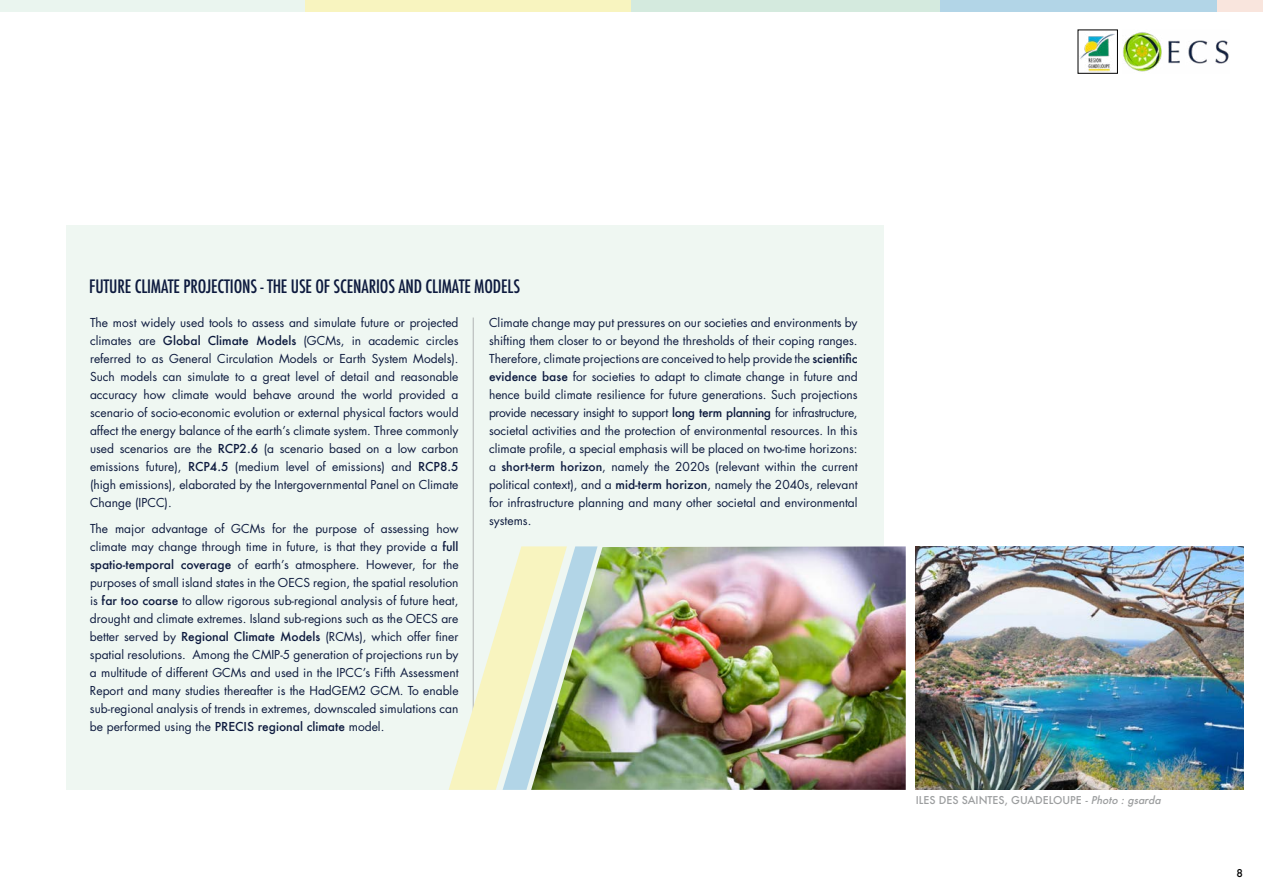
<style>
.page{position:relative;width:1263px;height:893px;background:#fff}
.page>*{position:absolute;margin:0;border:0;box-sizing:border-box;transform-origin:0 0}
.t1{font:500 condensed 18px "Futura";letter-spacing:-.01em;color:#0d1a3e}
.t2{font:12px/18px "Futura";color:#0d1a3e;text-align:justify}
.t3{font:500 10.5px "Futura";color:#9c9e9f}
.t4{font:500 10.5px "Futura";color:#000}
.s1{font-weight:500}
.s2{font-style:italic}
</style>
<div class="page">
<div style="left:66px;top:225px;width:817px;height:565px;background:#eff7f2"></div>
<hr style="left:473px;top:317px;width:1px;height:425px;background:#b1b3b4">
<div style="left:631px;top:0;width:586px;height:12px;background:#b2d5e7"></div>
<div style="left:1217px;top:0;width:46px;height:12px;background:#f9e5dd"></div>
<div style="left:0;top:0;width:305px;height:12px;background:#eaf5ef"></div>
<div style="left:305px;top:0;width:326px;height:12px;background:#f8f4bf"></div>
<div style="left:631px;top:0;width:309px;height:12px;background:#d4eade"></div>
<img style="left:1080px;top:34px;width:35px;height:37px">
<img style="left:1123px;top:32px;width:106px;height:40px">
<img style="left:597px;top:546px;width:309px;height:244px">
<svg style="left:449px;top:546px;width:148px;height:244px"></svg>
<img style="left:916px;top:546px;width:327px;height:244px">
<h1 class="t1" style="left:89px;top:274px;width:432px">FUTURE CLIMATE PROJECTIONS - THE USE OF SCENARIOS AND CLIMATE MODELS</h1>
<p class="t2" style="left:90px;top:313px;width:370px">The most widely used tools to assess and simulate future or projected climates are <span class="s1">Global Climate Models</span> (GCMs, in academic circles referred to as General Circulation Models or Earth System Models).<br>Such models can simulate to a great level of detail and reasonable accuracy how climate would behave around the world provided a scenario of socio-economic evolution or external physical factors would affect the energy balance of the earth’s climate system. Three commonly used scenarios are the <span class="s1">RCP2.6</span> (a scenario based on a low carbon emissions future), <span class="s1">RCP4.5</span> (medium level of emissions) and <span class="s1">RCP8.5 </span>(high emissions), elaborated by the Intergovernmental Panel on Climate Change (IPCC).</p>
<p class="t2" style="left:90px;top:520px;width:370px">The major advantage of GCMs for the purpose of assessing how climate may change through time in future, is that they provide a <span class="s1">full spatio-temporal coverage</span> of earth’s atmosphere. However, for the purposes of small island states in the OECS region, the spatial resolution is <span class="s1">far too coarse</span> to allow rigorous sub-regional analysis of future heat, drought and climate extremes. Island sub-regions such as the OECS are better served by <span class="s1">Regional Climate Models</span> (RCMs), which offer finer spatial resolutions. Among the CMIP-5 generation of projections run by a multitude of different GCMs and used in the IPCC’s Fifth Assessment Report and many studies thereafter is the HadGEM2 GCM. To enable sub-regional analysis of trends in extremes, downscaled simulations can be performed using the <span class="s1">PRECIS regional climate</span> model.</p>
<p class="t2" style="left:489px;top:313px;width:370px">Climate change may put pressures on our societies and environments by shifting them closer to or beyond the thresholds of their coping ranges.<br>Therefore, climate projections are conceived to help provide the <span class="s1">scientific evidence base</span> for societies to adapt to climate change in future and hence build climate resilience for future generations. Such projections provide necessary insight to support <span class="s1">long term planning</span> for infrastructure, societal activities and the protection of environmental resources. In this climate profile, a special emphasis will be placed on two-time horizons: a <span class="s1">short-term horizon</span>, namely the 2020s (relevant within the current political context), and a <span class="s1">mid-term horizon</span>, namely the 2040s, relevant for infrastructure planning and many other societal and environmental systems.</p>
<p class="t3" style="left:916px;top:792px;width:249px">ILES DES SAINTES, GUADELOUPE <span class="s2">-Photo:gsarda</span></p>
<p class="t4" style="left:1236px;top:865px;width:8px">8</p>
</div>
